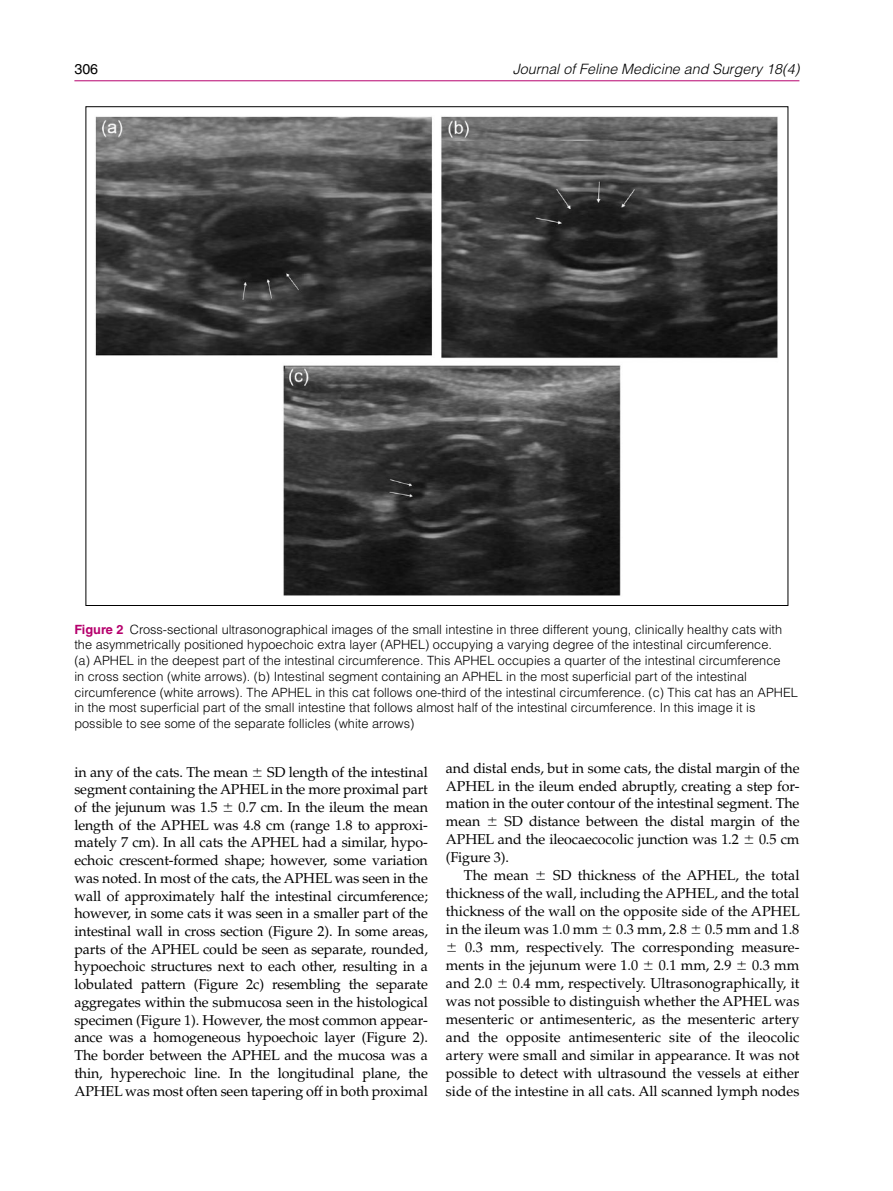
<style>
.page{position:relative;width:893px;height:1191px;background:#fff}
.page>*{position:absolute;margin:0;border:0;box-sizing:border-box;transform-origin:0 0}
.t1{font:14.25px/17.7px "Palatino LT Std";letter-spacing:-.01em;color:#000;text-align:justify}
.t2{font:italic 300 14.25px "Helvetica LT Std";color:#000}
.t3{font:14.25px "Helvetica LT Std";color:#000}
.t4{font:300 12.75px/15.8px "Helvetica LT Std";color:#000}
.s1{font-weight:700;color:#b6006d}
</style>
<div class="page">
<hr style="left:74px;top:80px;width:725px;height:1px;background:#b6006d">
<img style="left:95px;top:116px;width:683px;height:480px">
<p class="t3" style="left:74px;top:61px;width:25px">306</p>
<p class="t2" style="left:513px;top:60px;width:288px">Journal of Feline Medicine and Surgery 18(4)</p>
<p class="t4" style="left:74px;top:621px;width:725px"><span class="s1">Figure 2</span> Cross-sectional ultrasonographical images of the small intestine in three different young, clinically healthy cats with the asymmetrically positioned hypoechoic extra layer (APHEL) occupying a varying degree of the intestinal circumference.<br>(a) APHEL in the deepest part of the intestinal circumference. This APHEL occupies a quarter of the intestinal circumference<br>in cross section (white arrows). (b) Intestinal segment containing an APHEL in the most superficial part of the intestinal circumference (white arrows). The APHEL in this cat follows one-third of the intestinal circumference. (c) This cat has an APHEL in the most superficial part of the small intestine that follows almost half of the intestinal circumference. In this image it is possible to see some of the separate follicles (white arrows)</p>
<p class="t1" style="left:74px;top:763px;width:175px">in any of the cats. The mean</p>
<p class="t1" style="left:74px;top:763px;width:355px;text-indent:193px">SD length of the intestinal segment containing the APHEL in the more proximal part of the jejunum was 1.5</p>
<p class="t1" style="left:74px;top:798px;width:355px;text-indent:164px">0.7 cm. In the ileum the mean length of the APHEL was 4.8 cm (range 1.8 to approxi&shy;mately 7 cm). In all cats the APHEL had a similar, hypo&shy;echoic crescent-formed shape; however, some variation was noted. In most of the cats, the APHEL was seen in the wall of approximately half the intestinal circumference; however, in some cats it was seen in a smaller part of the intestinal wall in cross section (Figure 2). In some areas, parts of the APHEL could be seen as separate, rounded, hypoechoic structures next to each other, resulting in a lobulated pattern (Figure 2c) resembling the separate aggregates within the submucosa seen in the histological specimen (Figure 1). However, the most common appear&shy;ance was a homogeneous hypoechoic layer (Figure 2).<br>The border between the APHEL and the mucosa was a thin, hyperechoic line. In the longitudinal plane, the APHEL was most often seen tapering off in both proximal</p>
<p class="t1" style="left:446px;top:759px;width:355px">and distal ends, but in some cats, the distal margin of the APHEL in the ileum ended abruptly, creating a step for&shy;mation in the outer contour of the intestinal segment. The mean</p>
<p class="t1" style="left:446px;top:812px;width:355px;text-indent:59px">SD distance between the distal margin of the<br>APHEL and the ileocaecocolic junction was 1.2</p>
<p class="t1" style="left:759px;top:830px;width:42px">0.5 cm</p>
<p class="t1" style="left:464px;top:848px;width:66px;text-indent:-18px">(Figure 3).<br>The mean</p>
<p class="t1" style="left:446px;top:866px;width:355px;text-indent:107px">SD thickness of the APHEL, the total thickness of the wall, including the APHEL, and the total thickness of the wall on the opposite side of the APHEL in the ileum was 1.0 mm</p>
<p class="t1" style="left:616px;top:920px;width:72px">0.3 mm, 2.8</p>
<p class="t1" style="left:705px;top:920px;width:96px">0.5 mm and 1.8</p>
<p class="t1" style="left:465px;top:938px;width:336px">0.3 mm, respectively. The corresponding measure-</p>
<p class="t1" style="left:446px;top:956px;width:194px">ments in the jejunum were 1.0</p>
<p class="t1" style="left:659px;top:956px;width:74px">0.1 mm, 2.9</p>
<p class="t1" style="left:752px;top:956px;width:49px">0.3 mm</p>
<p class="t1" style="left:446px;top:974px;width:48px">and 2.0</p>
<p class="t1" style="left:446px;top:974px;width:355px;text-indent:67px">0.4 mm, respectively. Ultrasonographically, it was not possible to distinguish whether the APHEL was mesenteric or antimesenteric, as the mesenteric artery and the opposite antimesenteric site of the ileocolic artery were small and similar in appearance. It was not possible to detect with ultrasound the vessels at either side of the intestine in all cats. All scanned lymph nodes</p>
</div>
